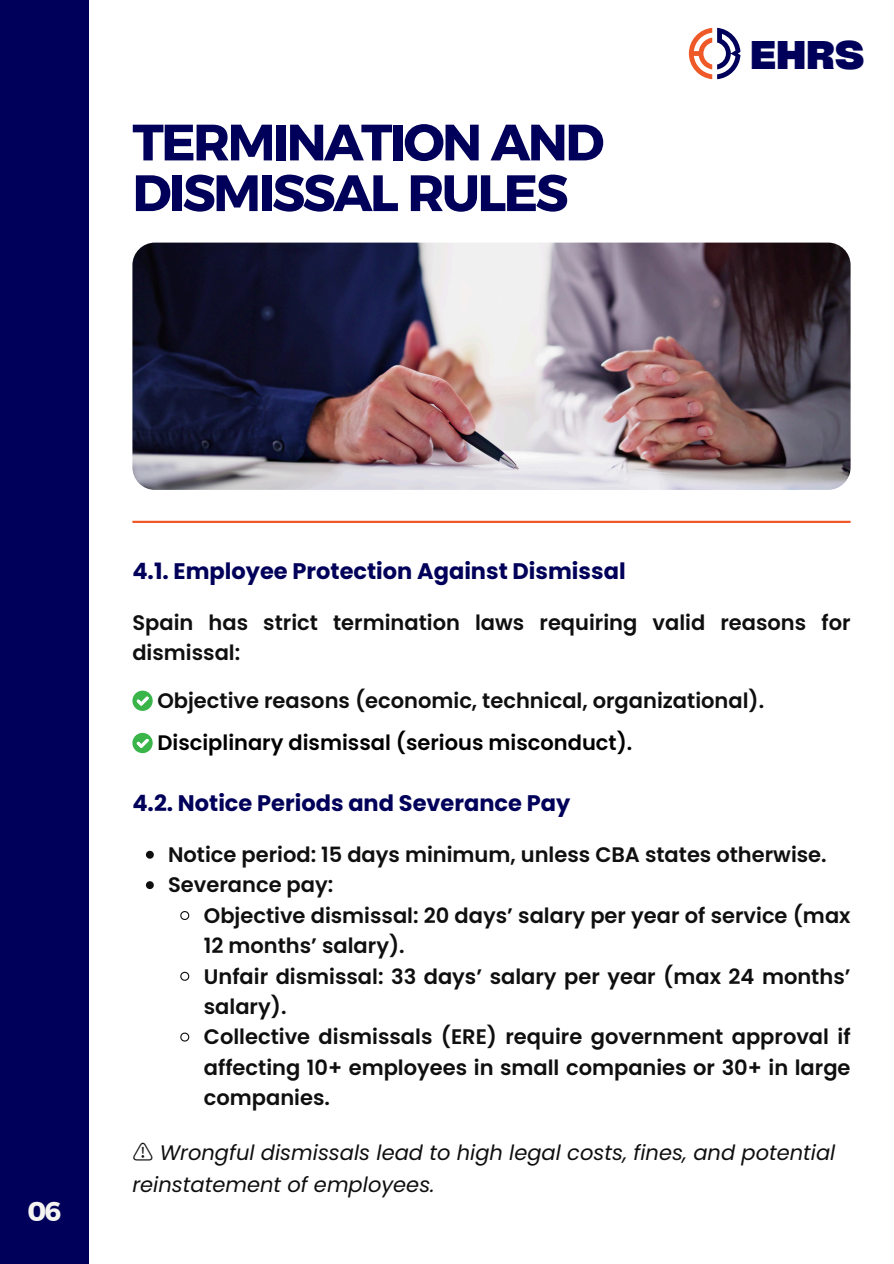
<style>
.page{position:relative;width:894px;height:1264px;background:#fff}
.page>*{position:absolute;margin:0;border:0;box-sizing:border-box;transform-origin:0 0}
.t1{font:51px/50.7px "Kief Montaser Bold";letter-spacing:-.05em;color:#00005a}
.t2{font:800 38.25px "Cy Grotesk Key";color:#00005a}
.t3{font:27px "Kief Montaser Bold";color:#f5f4f0}
.t4{font:700 22.5px "Poppins";color:#00005a}
.t5{font:600 21px/30.3px "Poppins";color:#0e0f0e}
.t6{font:italic 21px/32.7px "Poppins";color:#0e0f0e}
.t7{font:600 21px "Poppins";color:#000}
.s1{font-family:"Noto Sans CJ Ksc";font-style:normal}
</style>
<div class="page">
<div style="left:0;top:0;width:89px;height:1263px;background:#00005a"></div>
<img style="left:132px;top:242px;width:718px;height:248px">
<hr style="left:132px;top:520px;width:718px;height:3px;background:#ef5927">
<svg style="left:688px;top:28px;width:52px;height:51px"></svg>
<svg style="left:132px;top:690px;width:21px;height:21px"></svg>
<svg style="left:132px;top:733px;width:21px;height:20px"></svg>
<svg style="left:146px;top:850px;width:8px;height:8px"></svg>
<svg style="left:146px;top:881px;width:8px;height:8px"></svg>
<svg style="left:180px;top:911px;width:10px;height:9px"></svg>
<svg style="left:180px;top:971px;width:10px;height:10px"></svg>
<svg style="left:180px;top:1032px;width:10px;height:10px"></svg>
<p class="t1" style="left:132px;top:117px;width:473px">TERMINATION AND<br>DISMISSAL RULES</p>
<h2 class="t2" style="left:750px;top:30px;width:116px">EHRS</h2>
<p class="t3" style="left:27px;top:1195px;width:36px">06</p>
<h1 class="t4" style="left:132px;top:555px;width:494px">4.1. Employee Protection Against Dismissal</h1>
<p class="t5" style="left:132px;top:607px;width:719px">Spain has strict termination laws requiring valid reasons for dismissal:</p>
<p class="t5" style="left:157px;top:685px;width:608px">Objective reasons (economic, technical, organizational).</p>
<h3 class="t7" style="left:157px;top:728px;width:476px">Disciplinary dismissal (serious misconduct).</h3>
<h3 class="t4" style="left:132px;top:787px;width:439px">4.2. Notice Periods and Severance Pay</h3>
<h3 class="t5" style="left:168px;top:839px;width:660px">Notice period: 15 days minimum, unless CBA states otherwise.</h3>
<p class="t5" style="left:168px;top:870px;width:167px">Severance pay:</p>
<h3 class="t5" style="left:204px;top:900px;width:648px">Objective dismissal: 20 days’ salary per year of service (max<br>12 months’ salary).</h3>
<p class="t5" style="left:204px;top:961px;width:648px">Unfair dismissal: 33 days’ salary per year (max 24 months’ salary).</p>
<h3 class="t5" style="left:204px;top:1021px;width:648px;text-align:justify">Collective dismissals (ERE) require government approval if affecting 10+ employees in small companies or 30+ in large companies.</h3>
<p class="t6" style="left:132px;top:1136px;width:704px"><span class="s1">⚠️</span> Wrongful dismissals lead to high legal costs, fines, and potential reinstatement of employees.</p>
</div>
